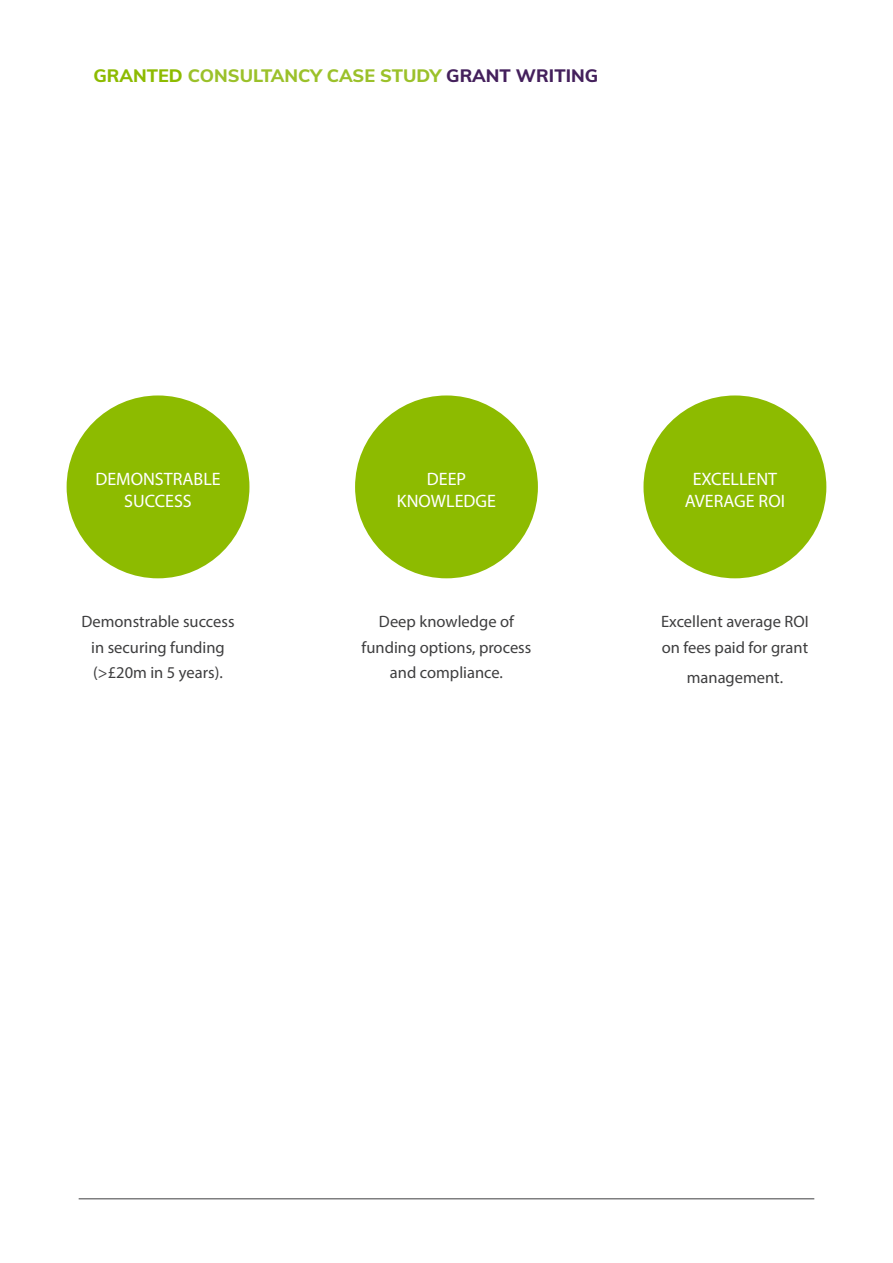
<style>
.page{position:relative;width:893px;height:1263px;background:#fff}
.page>*{position:absolute;margin:0;border:0;box-sizing:border-box;transform-origin:0 0}
.t1{font:18px/21.6px "Myriad Pro";color:#fff;text-align:center}
.t2{font:800 18px "Muli";color:#9bc12a}
.t3{font:16.5px/25.5px "Myriad Pro";color:#3e3e3f;text-align:center}
.s1{color:#8dbb00}
.s2{color:#44205c}
</style>
<div class="page">
<div style="left:67px;top:395px;width:182px;height:183px;background:#8dbb00;border-radius:50%"></div>
<div style="left:355px;top:395px;width:183px;height:183px;background:#8dbb00;border-radius:50%"></div>
<div style="left:643px;top:395px;width:183px;height:183px;background:#8dbb00;border-radius:50%"></div>
<hr style="left:79px;top:1198px;width:735px;height:1px;background:#3e3e3f">
<p class="t2" style="left:94px;top:62px;width:506px"><span class="s1">GRANTED</span> CONSULTANCY CASE STUDY <span class="s2">GRANT WRITING</span></p>
<p class="t1" style="left:95px;top:468px;width:127px">DEMONSTRABLE<br>SUCCESS</p>
<p class="t3" style="left:81px;top:609px;width:155px">Demonstrable success in securing funding (&gt;£20m in 5 years).</p>
<p class="t1" style="left:397px;top:468px;width:101px">DEEP<br>KNOWLEDGE</p>
<p class="t3" style="left:362px;top:609px;width:171px">Deep knowledge of funding options, process and compliance.</p>
<p class="t1" style="left:685px;top:468px;width:102px">EXCELLENT<br>AVERAGE ROI</p>
<p class="t3" style="left:661px;top:609px;width:149px;text-align:left">Excellent average ROI on fees paid for grant</p>
<p class="t3" style="left:687px;top:664px;width:98px">management.</p>
</div>
